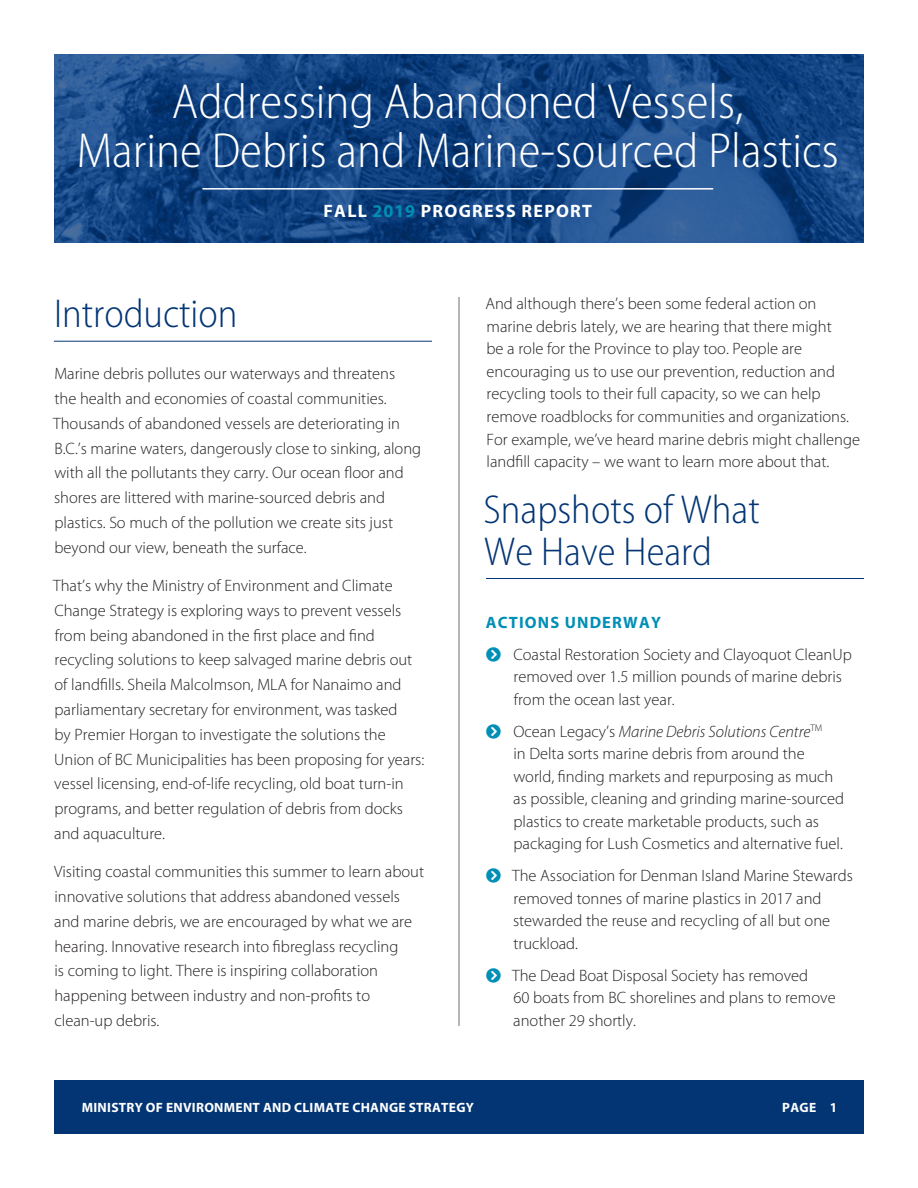
<style>
.page{position:relative;width:918px;height:1188px;background:#fff}
.page>*{position:absolute;margin:0;border:0;box-sizing:border-box;transform-origin:0 0}
.Body{font:300 semi-condensed 49.5px/49.5px "Myriad Pro";color:#fff;text-align:center}
.t1{font:300 semi-condensed 40.5px/42px "Myriad Pro";color:#033574}
.Body-2{font:700 18px "Myriad Pro";letter-spacing:.07em;color:#fff}
.Body-3{font:300 16.5px/24.8px "Myriad Pro";color:#231f20}
.t2{font:700 16.5px "Myriad Pro";letter-spacing:.07em;color:#008fb5}
.t3{font:700 13.5px "Myriad Pro";letter-spacing:.02em;color:#fff}
.s1{color:#008fb5}
.s2{font-style:italic}
</style>
<div class="page">
<div style="left:54px;top:1080px;width:810px;height:54px;background:#033574"></div>
<img style="left:54px;top:54px;width:810px;height:189px">
<hr style="left:54px;top:341px;width:378px;height:1px;background:#033574">
<hr style="left:486px;top:578px;width:378px;height:1px;background:#033574">
<hr style="left:459px;top:297px;width:1px;height:729px;background:#6d6f71">
<hr style="left:202px;top:188px;width:511px;height:2px;background:#fff">
<p class="Body" style="left:77px;top:77px;width:764px">Addressing Abandoned Vessels,<br>Marine Debris and Marine-sourced Plastics</p>
<p class="Body-2" style="left:324px;top:199px;width:270px">FALL <span class="s1">2019</span> PROGRESS REPORT</p>
<h1 class="t1" style="left:54px;top:294px;width:185px">Introduction</h1>
<p class="Body-3" style="left:53px;top:362px;width:370px">Marine debris pollutes our waterways and threatens<br>the health and economies of coastal communities.<br>Thousands of abandoned vessels are deteriorating in B.C.’s marine waters, dangerously close to sinking, along with all the pollutants they carry. Our ocean floor and shores are littered with marine-sourced debris and plastics. So much of the pollution we create sits just beyond our view, beneath the surface.</p>
<p class="Body-3" style="left:53px;top:573px;width:373px">That’s why the Ministry of Environment and Climate Change Strategy is exploring ways to prevent vessels from being abandoned in the first place and find recycling solutions to keep salvaged marine debris out of landfills. Sheila Malcolmson, MLA for Nanaimo and parliamentary secretary for environment, was tasked<br>by Premier Horgan to investigate the solutions the Union of BC Municipalities has been proposing for years: vessel licensing, end-of-life recycling, old boat turn-in programs, and better regulation of debris from docks and aquaculture.</p>
<p class="Body-3" style="left:54px;top:860px;width:372px">Visiting coastal communities this summer to learn about innovative solutions that address abandoned vessels and marine debris, we are encouraged by what we are hearing. Innovative research into fibreglass recycling<br>is coming to light. There is inspiring collaboration happening between industry and non-profits to clean-up debris.</p>
<p class="Body-3" style="left:485px;top:293px;width:376px;line-height:22.5px">And although there’s been some federal action on marine debris lately, we are hearing that there might<br>be a role for the Province to play too. People are encouraging us to use our prevention, reduction and recycling tools to their full capacity, so we can help remove roadblocks for communities and organizations.<br>For example, we’ve heard marine debris might challenge landfill capacity – we want to learn more about that.</p>
<h1 class="t1" style="left:483px;top:489px;width:278px">Snapshots of What<br>We Have Heard</h1>
<h2 class="t2" style="left:486px;top:611px;width:176px">ACTIONS UNDERWAY</h2>
<p class="Body-3" style="left:513px;top:643px;width:340px;line-height:22.5px">Coastal Restoration Society and Clayoquot CleanUp removed over 1.5 million pounds of marine debris from the ocean last year.</p>
<p class="Body-3" style="left:513px;top:720px;width:332px;line-height:22.5px">Ocean Legacy’s <span class="s2">Marine Debris Solutions Centre</span><sup>TM<br></sup>in Delta sorts marine debris from around the world, finding markets and repurposing as much as possible, cleaning and grinding marine-sourced plastics to create marketable products, such as packaging for Lush Cosmetics and alternative fuel.</p>
<p class="Body-3" style="left:512px;top:865px;width:342px;line-height:22.5px">The Association for Denman Island Marine Stewards removed tonnes of marine plastics in 2017 and stewarded the reuse and recycling of all but one truckload.</p>
<p class="Body-3" style="left:512px;top:964px;width:325px;line-height:22.5px">The Dead Boat Disposal Society has removed<br>60 boats from BC shorelines and plans to remove another 29 shortly.</p>
<p class="t3" style="left:82px;top:1099px;width:394px">MINISTRY OF ENVIRONMENT AND CLIMATE CHANGE STRATEGY</p>
<p class="t3" style="left:782px;top:1099px;width:57px">PAGE 1</p>
</div>
